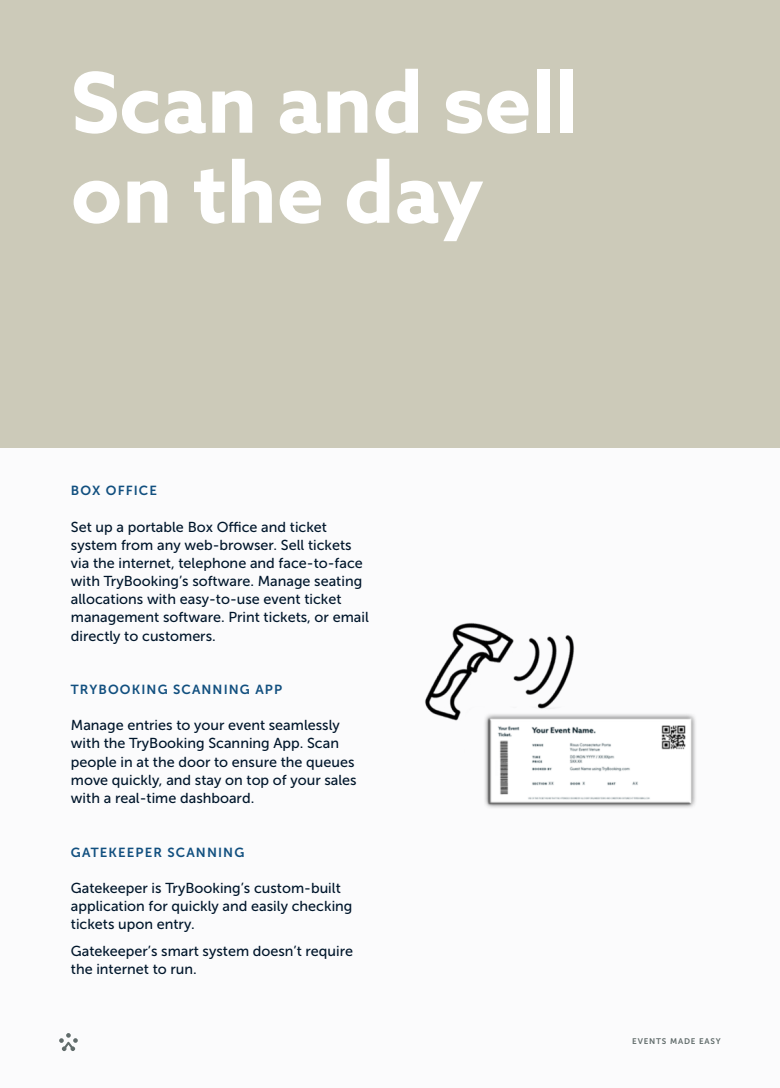
<style>
.page{position:relative;width:780px;height:1088px;background:#fff}
.page>*{position:absolute;margin:0;border:0;box-sizing:border-box;transform-origin:0 0}
.TB_Heading_1{font:700 83.75px "Azo Sans";color:#fff}
.TB_Body_text{font:14.38px/18.1px "Museo Sans 500";color:#00162b}
.TB_Body_text-2{font:13.12px "Museo Sans 700";letter-spacing:.085em;color:#114f7f}
.t1{font:8.12px "Museo Sans 700";letter-spacing:.1em;color:#616c6b}
</style>
<div class="page">
<div style="left:1px;top:0;width:779px;height:1088px;background:#fbfbfc"></div>
<svg style="left:59px;top:1033px;width:19px;height:18px"></svg>
<div style="left:0;top:0;width:780px;height:447px;background:#cccab9"></div>
<img style="left:425px;top:623px;width:271px;height:185px">
<p class="TB_Heading_1" style="left:71px;top:47px;width:508px">Scan and sell</p>
<p class="TB_Heading_1" style="left:71px;top:137px;width:414px">on the day</p>
<p class="TB_Body_text-2" style="left:71px;top:483px;width:88px">BOX OFFICE</p>
<p class="TB_Body_text" style="left:71px;top:518px;width:299px">Set up a portable Box Office and ticket system from any web-browser. Sell tickets via the internet, telephone and face-to-face with TryBooking’s software. Manage seating allocations with easy-to-use event ticket management software. Print tickets, or email directly to customers.</p>
<p class="TB_Body_text-2" style="left:71px;top:683px;width:213px">TRYBOOKING SCANNING APP</p>
<p class="TB_Body_text" style="left:71px;top:716px;width:287px">Manage entries to your event seamlessly with the TryBooking Scanning App. Scan people in at the door to ensure the queues move quickly, and stay on top of your sales with a real-time dashboard.</p>
<p class="TB_Body_text-2" style="left:71px;top:845px;width:175px">GATEKEEPER SCANNING</p>
<p class="TB_Body_text" style="left:71px;top:879px;width:283px">Gatekeeper is TryBooking’s custom-built application for quickly and easily checking tickets upon entry.</p>
<p class="TB_Body_text" style="left:71px;top:942px;width:283px">Gatekeeper’s smart system doesn’t require the internet to run.</p>
<p class="t1" style="left:632px;top:1036px;width:90px">EVENTS MADE EASY</p>
</div>
